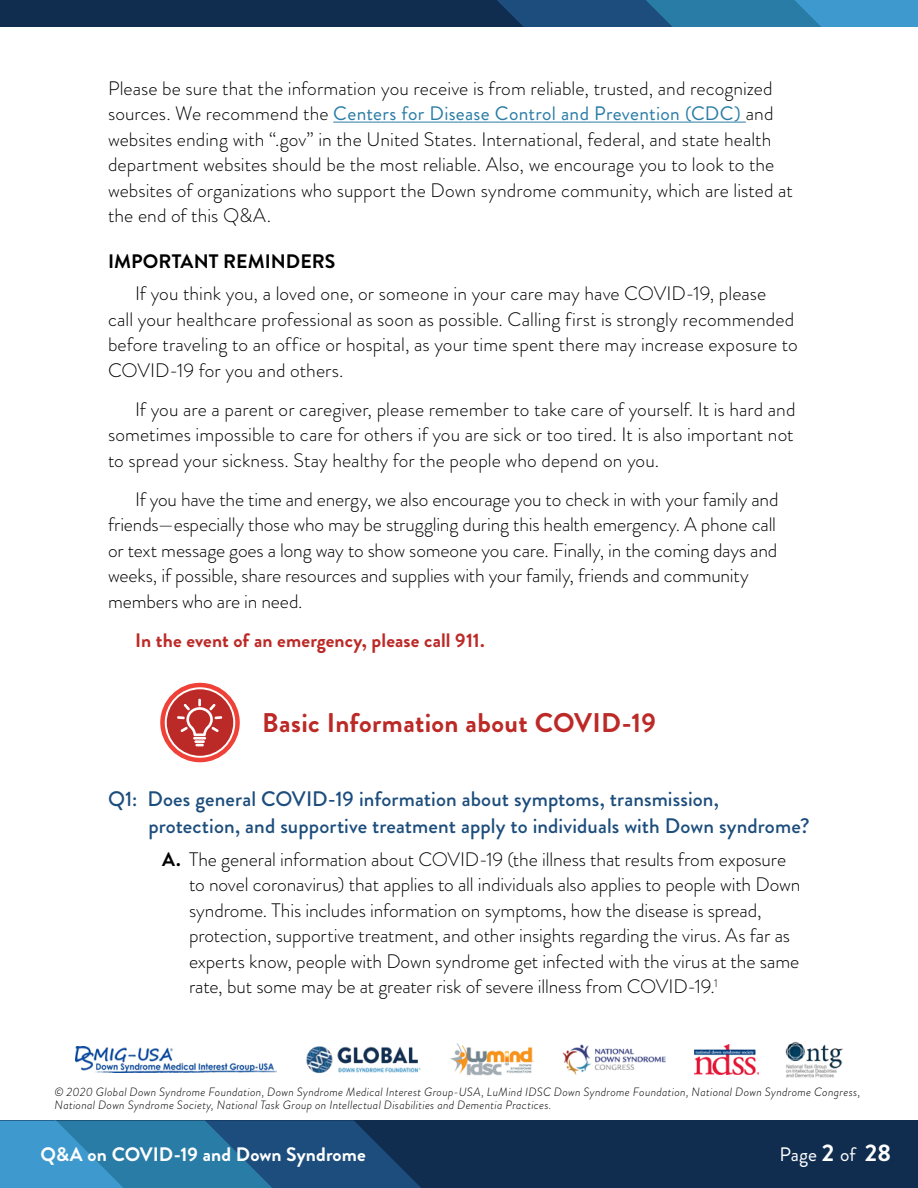
<style>
.page{position:relative;width:918px;height:1188px;background:#fff}
.page>*{position:absolute;margin:0;border:0;box-sizing:border-box;transform-origin:0 0}
.t1{font:700 27px "Brandon Grotesque";letter-spacing:.015em;color:#bc2a27}
.t2{font:500 21px/27px "Brandon Grotesque";letter-spacing:.005em;color:#1c4d7c}
.t3{font:300 19.5px/25.5px "Brandon Grotesque";letter-spacing:-.005em;color:#000}
.t4{font:700 19.5px "Brandon Grotesque";letter-spacing:.005em;color:#bc2a27}
.t5{font:700 19.5px "Brandon Grotesque";letter-spacing:.005em;color:#fff}
.t6{font:700 19.5px "Brandon Grotesque";color:#000}
.t7{font:19.5px "Brandon Grotesque";color:#fff}
.t8{font:italic 300 12px/13.5px "Brandon Grotesque";letter-spacing:.025em;color:#000}
.s1{font-weight:400;color:#297ca5}
.s2{font-weight:700}
.s3{font-weight:700;font-size:24px}
</style>
<div class="page">
<div style="left:0;top:1120px;width:918px;height:68px;background:#102d50"></div>
<div style="left:0;top:0;width:918px;height:27px;background:#102d50"></div>
<svg style="left:0;top:1120px;width:421px;height:68px;background:#266b97"></svg>
<svg style="left:497px;top:0;width:421px;height:27px;background:#29709e"></svg>
<img style="left:75px;top:1047px;width:201px;height:25px">
<img style="left:306px;top:1046px;width:115px;height:28px">
<img style="left:562px;top:1044px;width:104px;height:31px">
<img style="left:694px;top:1044px;width:64px;height:31px">
<img style="left:785px;top:1042px;width:58px;height:36px">
<img style="left:451px;top:1044px;width:83px;height:31px">
<hr style="left:333px;top:122px;width:413px;height:1px;background:#297ca5">
<svg style="left:163px;top:685px;width:75px;height:75px"></svg>
<div style="left:160px;top:683px;width:80px;height:79px;border:4px solid #ef4138;border-radius:50%"></div>
<div style="left:167px;top:689px;width:66px;height:67px;background:#bc2a27;border-radius:50%"></div>
<svg style="left:177px;top:699px;width:45px;height:47px"></svg>
<p class="t3" style="left:108px;top:75px;width:686px">Please be sure that the information you receive is from reliable, trusted, and recognized sources. We recommend the <span class="s1">Centers for Disease Control and Prevention (CDC)</span> and websites ending with “.gov” in the United States. International, federal, and state health department websites should be the most reliable. Also, we encourage you to look to the websites of organizations who support the Down syndrome community, which are listed at the end of this Q&amp;A.</p>
<p class="t6" style="left:108px;top:248px;width:229px">IMPORTANT REMINDERS</p>
<p class="t3" style="left:108px;top:281px;width:691px;text-indent:27px">If you think you, a loved one, or someone in your care may have COVID-19, please<br>call your healthcare professional as soon as possible. Calling first is strongly recommended before traveling to an office or hospital, as your time spent there may increase exposure to COVID-19 for you and others.</p>
<p class="t3" style="left:108px;top:396px;width:689px;text-align:justify;text-indent:27px">If you are a parent or caregiver, please remember to take care of yourself. It is hard and sometimes impossible to care for others if you are sick or too tired. It is also important not to spread your sickness. Stay healthy for the people who depend on you.</p>
<p class="t3" style="left:108px;top:486px;width:672px;text-indent:27px">If you have the time and energy, we also encourage you to check in with your family and friends—especially those who may be struggling during this health emergency. A phone call or text message goes a long way to show someone you care. Finally, in the coming days and weeks, if possible, share resources and supplies with your family, friends and community members who are in need.</p>
<p class="t4" style="left:135px;top:626px;width:351px">In the event of an emergency, please call 911.</p>
<h1 class="t1" style="left:262px;top:704px;width:395px">Basic Information about COVID-19</h1>
<p class="t2" style="left:149px;top:786px;width:663px;text-indent:-41px">Q1: Does general COVID-19 information about symptoms, transmission, protection, and supportive treatment apply to individuals with Down syndrome?</p>
<p class="t3" style="left:189px;top:846px;width:613px;text-indent:-27px"><span class="s2">A.</span> The general information about COVID-19 (the illness that results from exposure to novel coronavirus) that applies to all individuals also applies to people with Down syndrome. This includes information on symptoms, how the disease is spread, protection, supportive treatment, and other insights regarding the virus. As far as experts know, people with Down syndrome get infected with the virus at the same rate, but some may be at greater risk of severe illness from COVID-19.<sup>1</sup></p>
<p class="t8" style="left:55px;top:1085px;width:807px">© 2020 Global Down Syndrome Foundation, Down Syndrome Medical Interest Group-USA, LuMind IDSC Down Syndrome Foundation, National Down Syndrome Congress,<br>National Down Syndrome Society, National Task Group on Intellectual Disabilities and Dementia Practices.</p>
<p class="t5" style="left:40px;top:1141px;width:327px">Q&amp;A on COVID-19 and Down Syndrome</p>
<p class="t7" style="left:779px;top:1141px;width:113px">Page <span class="s3">2</span> of <span class="s3">28</span></p>
</div>
